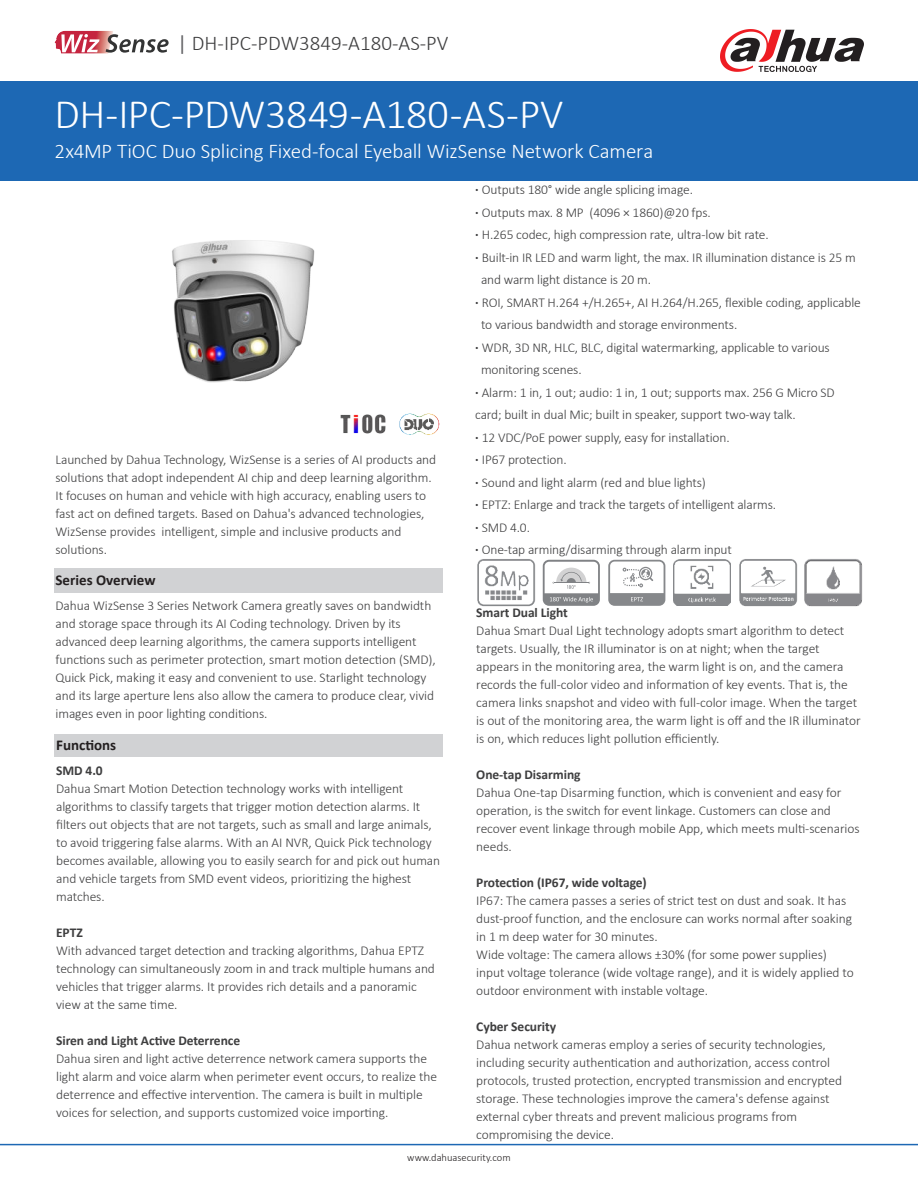
<style>
.page{position:relative;width:918px;height:1188px;background:#fff}
.page>*{position:absolute;margin:0;border:0;box-sizing:border-box;transform-origin:0 0}
.t1{font:300 42px "Calibri";letter-spacing:-.01em;color:#fff}
.t2{font:300 21px "Calibri";letter-spacing:-.01em;color:#fff}
.t3{font:300 21px "Calibri";color:#3e3e3f}
.t4{font:700 15px "Calibri";color:#231f20}
.t5{font:300 13.5px/18px "Calibri";letter-spacing:-.005em;color:#3e3e3f}
.t6{font:700 13.5px "Calibri";letter-spacing:-.005em;color:#3e3e3f}
.t7{font:300 10.5px "Calibri";color:#231f20}
.s1{font-weight:400;color:#636366}
.s2{font-weight:700}
</style>
<div class="page">
<div style="left:0;top:81px;width:918px;height:100px;background:#1d68b4"></div>
<hr style="left:0;top:1144px;width:918px;height:1px;background:#1d68b4">
<svg style="left:720px;top:29px;width:144px;height:43px"></svg>
<div style="left:54px;top:568px;width:389px;height:25px;background:#d1d2d4"></div>
<div style="left:54px;top:734px;width:389px;height:23px;background:#d1d2d4"></div>
<img style="left:172px;top:240px;width:143px;height:143px">
<img style="left:399px;top:413px;width:41px;height:22px">
<svg style="left:55px;top:31px;width:114px;height:23px"></svg>
<svg style="left:543px;top:560px;width:57px;height:46px"></svg>
<svg style="left:608px;top:560px;width:57px;height:46px"></svg>
<img style="left:477px;top:559px;width:59px;height:48px">
<img style="left:739px;top:559px;width:59px;height:48px">
<img style="left:674px;top:560px;width:57px;height:46px">
<img style="left:804px;top:559px;width:59px;height:48px">
<img style="left:340px;top:414px;width:46px;height:20px">
<h2 class="t3" style="left:177px;top:35px;width:272px"><span class="s1">|</span> DH-IPC-PDW3849-A180-AS-PV</h2>
<h1 class="t1" style="left:55px;top:98px;width:510px">DH-IPC-PDW3849-A180-AS-PV</h1>
<h2 class="t2" style="left:55px;top:143px;width:600px">2x4MP TiOC Duo Splicing Fixed-focal Eyeball WizSense Network Camera</h2>
<p class="t5" style="left:475px;top:182px;width:219px"><span class="s2">·</span> Outputs 180° wide angle splicing image.</p>
<p class="t5" style="left:475px;top:204px;width:237px"><span class="s2">·</span> Outputs max. 8 MP (4096 × 1860)@20 fps.</p>
<p class="t5" style="left:475px;top:227px;width:295px"><span class="s2">·</span> H.265 codec, high compression rate, ultra-low bit rate.</p>
<p class="t5" style="left:475px;top:249px;width:382px"><span class="s2">·</span> Built-in IR LED and warm light, the max. IR illumination distance is 25 m</p>
<p class="t5" style="left:481px;top:272px;width:172px">and warm light distance is 20 m.</p>
<p class="t5" style="left:475px;top:294px;width:387px"><span class="s2">·</span> ROI, SMART H.264 +/H.265+, AI H.264/H.265, flexible coding, applicable</p>
<p class="t5" style="left:481px;top:317px;width:258px">to various bandwidth and storage environments.</p>
<p class="t5" style="left:475px;top:339px;width:356px"><span class="s2">·</span> WDR, 3D NR, HLC, BLC, digital watermarking, applicable to various</p>
<p class="t5" style="left:481px;top:362px;width:102px">monitoring scenes.</p>
<p class="t5" style="left:475px;top:384px;width:361px"><span class="s2">·</span> Alarm: 1 in, 1 out; audio: 1 in, 1 out; supports max. 256 G Micro SD</p>
<p class="t5" style="left:475px;top:407px;width:322px">card; built in dual Mic; built in speaker, support two-way talk.</p>
<p class="t5" style="left:475px;top:429px;width:256px"><span class="s2">·</span> 12 VDC/PoE power supply, easy for installation.</p>
<p class="t5" style="left:475px;top:452px;width:93px"><span class="s2">·</span> IP67 protection.</p>
<p class="t5" style="left:475px;top:474px;width:232px"><span class="s2">·</span> Sound and light alarm (red and blue lights)</p>
<p class="t5" style="left:475px;top:497px;width:302px"><span class="s2">·</span> EPTZ: Enlarge and track the targets of intelligent alarms.</p>
<p class="t5" style="left:475px;top:519px;width:56px"><span class="s2">·</span> SMD 4.0.</p>
<p class="t5" style="left:475px;top:542px;width:258px"><span class="s2">·</span> One-tap arming/disarming through alarm input</p>
<p class="t4" style="left:56px;top:575px;width:102px">Series Overview</p>
<p class="t5" style="left:56px;top:597px;width:382px">Dahua WizSense 3 Series Network Camera greatly saves on bandwidth and storage space through its AI Coding technology. Driven by its advanced deep learning algorithms, the camera supports intelligent functions such as perimeter protection, smart motion detection (SMD), Quick Pick, making it easy and convenient to use. Starlight technology and its large aperture lens also allow the camera to produce clear, vivid images even in poor lighting conditions.</p>
<p class="t4" style="left:56px;top:735px;width:62px">Functions</p>
<p class="t6" style="left:56px;top:766px;width:48px">SMD 4.0</p>
<p class="t5" style="left:56px;top:780px;width:386px">Dahua Smart Motion Detection technology works with intelligent algorithms to classify targets that trigger motion detection alarms. It filters out objects that are not targets, such as small and large animals, to avoid triggering false alarms. With an AI NVR, Quick Pick technology becomes available, allowing you to easily search for and pick out human and vehicle targets from SMD event videos, prioritizing the highest matches.</p>
<p class="t6" style="left:56px;top:928px;width:28px">EPTZ</p>
<p class="t5" style="left:56px;top:942px;width:380px">With advanced target detection and tracking algorithms, Dahua EPTZ technology can simultaneously zoom in and track multiple humans and vehicles that trigger alarms. It provides rich details and a panoramic view at the same time.</p>
<p class="t6" style="left:56px;top:1032px;width:186px">Siren and Light Active Deterrence</p>
<p class="t5" style="left:56px;top:1050px;width:382px">Dahua siren and light active deterrence network camera supports the light alarm and voice alarm when perimeter event occurs, to realize the deterrence and effective intervention. The camera is built in multiple voices for selection, and supports customized voice importing.</p>
<p class="t5" style="left:56px;top:452px;width:382px">Launched by Dahua Technology, WizSense is a series of AI products and solutions that adopt independent AI chip and deep learning algorithm.<br>It focuses on human and vehicle with high accuracy, enabling users to fast act on defined targets. Based on Dahua's advanced technologies, WizSense provides intelligent, simple and inclusive products and solutions.</p>
<p class="t6" style="left:476px;top:608px;width:93px">Smart Dual Light</p>
<p class="t5" style="left:476px;top:623px;width:386px">Dahua Smart Dual Light technology adopts smart algorithm to detect targets. Usually, the IR illuminator is on at night; when the target appears in the monitoring area, the warm light is on, and the camera records the full-color video and information of key events. That is, the camera links snapshot and video with full-color image. When the target is out of the monitoring area, the warm light is off and the IR illuminator is on, which reduces light pollution efficiently.</p>
<p class="t6" style="left:476px;top:770px;width:106px">One-tap Disarming</p>
<p class="t5" style="left:476px;top:784px;width:385px">Dahua One-tap Disarming function, which is convenient and easy for operation, is the switch for event linkage. Customers can close and recover event linkage through mobile App, which meets multi-scenarios needs.</p>
<p class="t6" style="left:476px;top:874px;width:172px">Protection (IP67, wide voltage)</p>
<p class="t5" style="left:476px;top:893px;width:379px">IP67: The camera passes a series of strict test on dust and soak. It has dust-proof function, and the enclosure can works normal after soaking in 1 m deep water for 30 minutes.<br>Wide voltage: The camera allows ±30% (for some power supplies) input voltage tolerance (wide voltage range), and it is widely applied to outdoor environment with instable voltage.</p>
<p class="t6" style="left:476px;top:1022px;width:81px">Cyber Security</p>
<p class="t5" style="left:476px;top:1037px;width:367px">Dahua network cameras employ a series of security technologies, including security authentication and authorization, access control protocols, trusted protection, encrypted transmission and encrypted storage. These technologies improve the camera's defense against external cyber threats and prevent malicious programs from compromising the device.</p>
<p class="t7" style="left:407px;top:1153px;width:105px">www.dahuasecurity.com</p>
</div>
